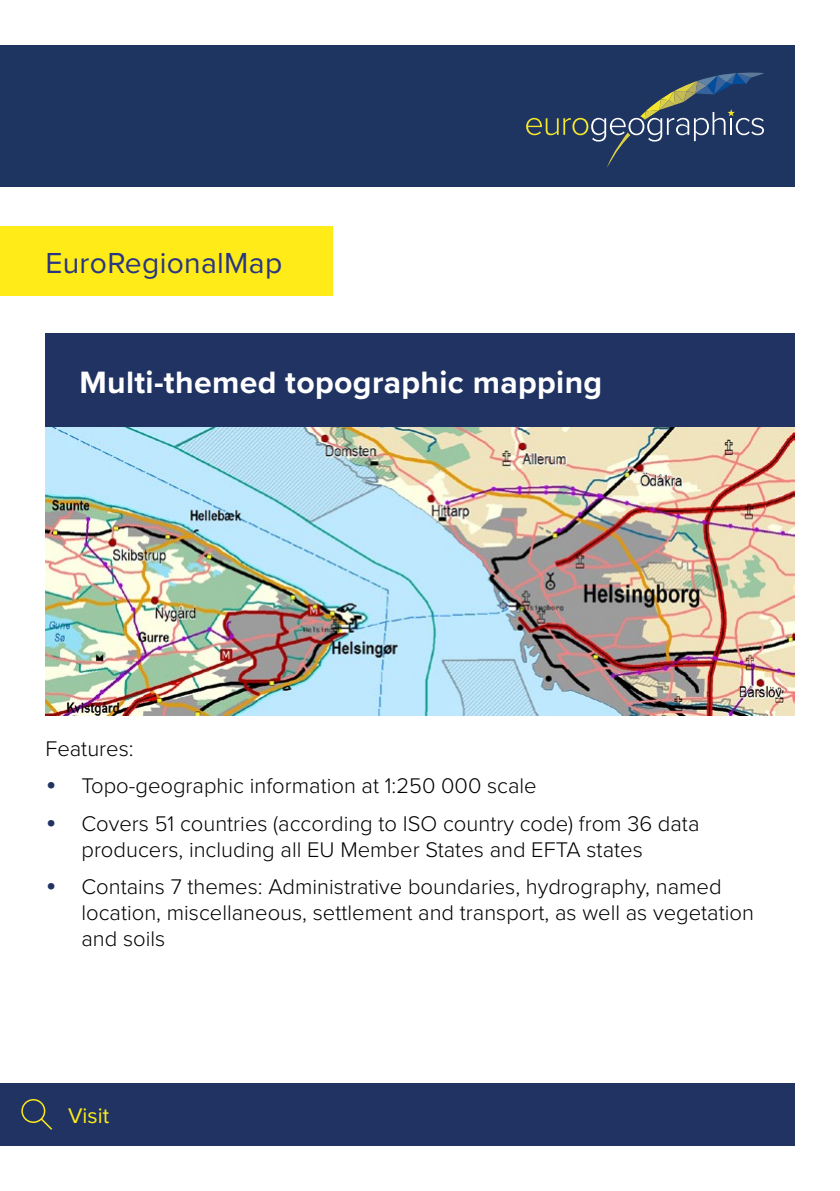
<style>
.page{position:relative;width:840px;height:1191px;background:#fff}
.page>*{position:absolute;margin:0;border:0;box-sizing:border-box;transform-origin:0 0}
.t1{font:700 32px "Proxima Nova";letter-spacing:.01em;color:#fff}
.t2{font:30px "Proxima Nova";letter-spacing:.01em;color:#283583}
.t3{font:300 22px/26px "Proxima Nova";color:#000}
.t4{font:22px "Proxima Nova";color:#feeb17}
.s1{font-size:32px;color:#203362}
</style>
<div class="page">
<img style="left:45px;top:427px;width:749px;height:288px">
<div style="left:45px;top:334px;width:749px;height:93px;background:#203362"></div>
<div style="left:0;top:45px;width:794px;height:142px;background:#1e3461"></div>
<svg style="left:526px;top:73px;width:238px;height:95px"></svg>
<div style="left:0;top:227px;width:332px;height:69px;background:#feeb17"></div>
<div style="left:0;top:1082px;width:794px;height:63px;background:#203362"></div>
<div style="left:21px;top:1099px;width:24px;height:24px;border:1px solid #feeb17;border-radius:50%"></div>
<svg style="left:39px;top:1116px;width:14px;height:14px"></svg>
<h2 class="t2" style="left:45px;top:241px;width:238px">EuroRegionalMap</h2>
<h1 class="t1" style="left:79px;top:358px;width:524px">Multi-themed topographic mapping</h1>
<p class="t3" style="left:45px;top:734px;width:90px">Features:</p>
<p class="t3" style="left:45px;top:772px;width:492px"><span class="s1">•</span> Topo-geographic information at 1:250 000 scale</p>
<p class="t3" style="left:81px;top:809px;width:619px;text-indent:-36px"><span class="s1">•</span> Covers 51 countries (according to ISO country code) from 36 data producers, including all EU Member States and EFTA states</p>
<p class="t3" style="left:81px;top:872px;width:673px;text-indent:-36px"><span class="s1">•</span> Contains 7 themes: Administrative boundaries, hydrography, named location, miscellaneous, settlement and transport, as well as vegetation and soils</p>
<p class="t4" style="left:68px;top:1099px;width:43px">Visit</p>
</div>
